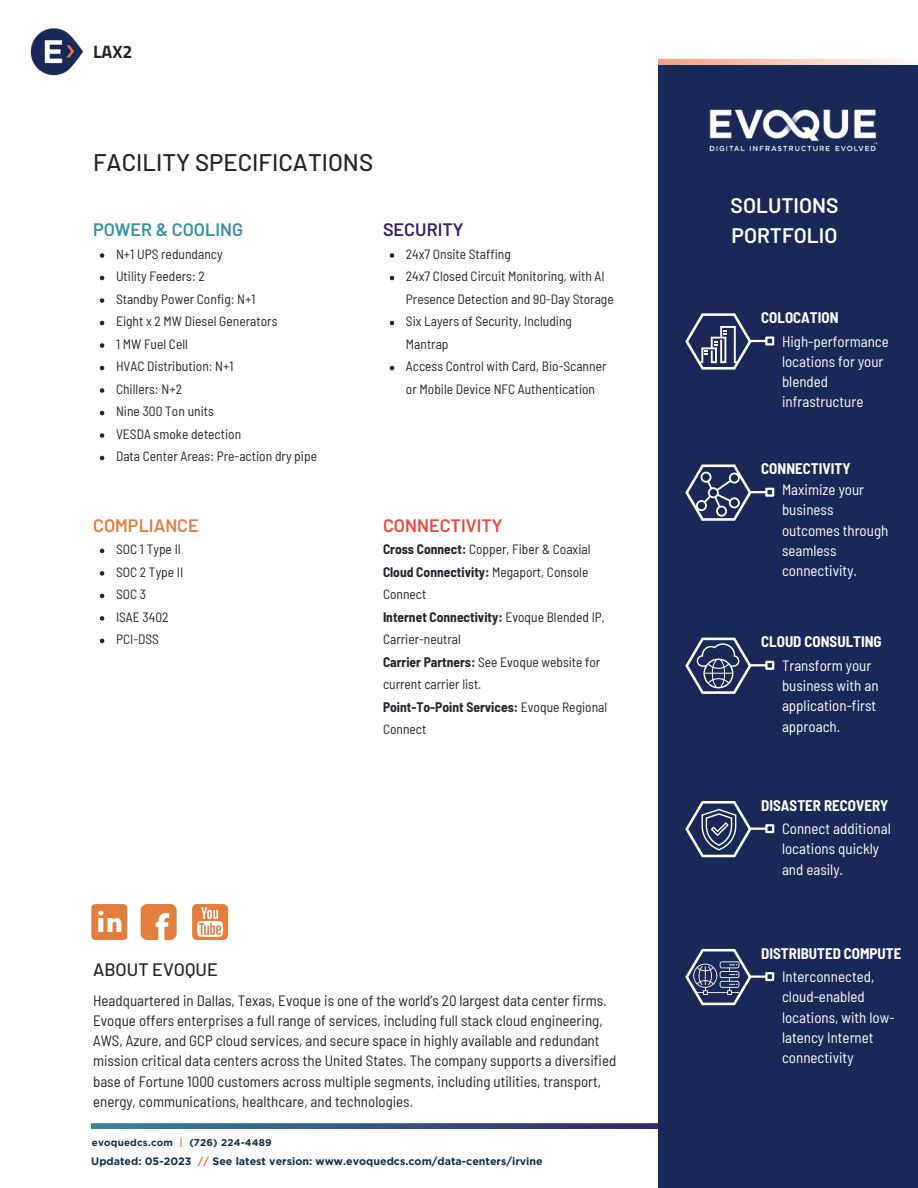
<style>
.page{position:relative;width:918px;height:1188px;background:#fff}
.page>*{position:absolute;margin:0;border:0;box-sizing:border-box;transform-origin:0 0}
.t1{font:500 24px "Barlow";color:#24272a}
.t2{font:600 21px/29.2px "Barlow";color:#fff}
.t3{font:600 18px "Barlow";color:#3892a3}
.t4{font:600 18px "Barlow";color:#f2463c}
.t5{font:500 18px "Barlow";color:#24272a}
.t6{font:600 18px "Barlow";color:#e47e3d}
.t7{font:600 18px "Barlow";color:#342169}
.t8{font:700 18px "Titillium Web";color:#24272a}
.t9{font:semi-condensed 15px/20.2px "Barlow";color:#24272a}
.t10{font:semi-condensed 15px/20.2px "Barlow";color:#fff}
.t11{font:700 semi-condensed 15px "Barlow";color:#fff}
.t12{font:semi-condensed 13.5px/22.5px "Barlow";color:#24272a}
.t13{font:700 semi-condensed 13.5px/22.5px "Barlow";color:#24272a}
.t14{font:700 10.65px "Gotham";color:#16304b}
.t15{font:700 9.9px "Gotham";letter-spacing:.02em;color:#16304b}
.s1{font-weight:700}
.s2{font-weight:400}
.s3{color:#e47e3d}
</style>
<div class="page">
<svg style="left:91px;top:1123px;width:567px;height:6px;background:#3c5a87"></svg>
<div style="left:658px;top:64px;width:260px;height:1124px;background:#192857"></div>
<img style="left:709px;top:109px;width:169px;height:43px">
<img style="left:30px;top:28px;width:54px;height:48px">
<svg style="left:658px;top:59px;width:250px;height:5px"></svg>
<div style="left:765px;top:336px;width:9px;height:10px;border:2px solid #fff"></div>
<div style="left:765px;top:488px;width:9px;height:9px;border:2px solid #fff"></div>
<div style="left:765px;top:661px;width:9px;height:9px;border:2px solid #fff"></div>
<div style="left:765px;top:824px;width:9px;height:9px;border:2px solid #fff"></div>
<hr style="left:750px;top:975px;width:15px;height:3px;background:#fff">
<div style="left:765px;top:972px;width:9px;height:9px;border:2px solid #fff"></div>
<svg style="left:685px;top:313px;width:80px;height:57px"></svg>
<svg style="left:685px;top:465px;width:80px;height:56px"></svg>
<svg style="left:685px;top:638px;width:80px;height:56px"></svg>
<svg style="left:685px;top:801px;width:80px;height:56px"></svg>
<svg style="left:685px;top:949px;width:67px;height:56px"></svg>
<svg style="left:100px;top:253px;width:4px;height:5px"></svg>
<svg style="left:100px;top:276px;width:4px;height:4px"></svg>
<svg style="left:100px;top:298px;width:4px;height:5px"></svg>
<svg style="left:100px;top:321px;width:4px;height:4px"></svg>
<svg style="left:100px;top:343px;width:4px;height:5px"></svg>
<svg style="left:100px;top:366px;width:4px;height:4px"></svg>
<svg style="left:100px;top:388px;width:4px;height:5px"></svg>
<svg style="left:100px;top:411px;width:4px;height:4px"></svg>
<svg style="left:100px;top:433px;width:4px;height:5px"></svg>
<svg style="left:100px;top:456px;width:4px;height:4px"></svg>
<svg style="left:390px;top:253px;width:4px;height:5px"></svg>
<svg style="left:390px;top:276px;width:4px;height:4px"></svg>
<svg style="left:390px;top:321px;width:4px;height:4px"></svg>
<svg style="left:390px;top:366px;width:4px;height:4px"></svg>
<svg style="left:100px;top:549px;width:4px;height:4px"></svg>
<svg style="left:100px;top:571px;width:4px;height:5px"></svg>
<svg style="left:100px;top:594px;width:4px;height:4px"></svg>
<svg style="left:100px;top:616px;width:4px;height:5px"></svg>
<svg style="left:100px;top:639px;width:4px;height:4px"></svg>
<svg style="left:141px;top:904px;width:36px;height:36px"></svg>
<svg style="left:91px;top:904px;width:36px;height:36px"></svg>
<div style="left:192px;top:904px;width:36px;height:36px;background:#e47e3d;border-radius:5px"></div>
<svg style="left:197px;top:907px;width:26px;height:30px"></svg>
<p class="t8" style="left:93px;top:38px;width:41px">LAX2</p>
<p class="t1" style="left:93px;top:147px;width:282px">FACILITY SPECIFICATIONS</p>
<p class="t3" style="left:93px;top:218px;width:151px">POWER &amp; COOLING</p>
<p class="t12" style="left:116px;top:242px;width:108px">N+1 UPS redundancy</p>
<p class="t12" style="left:116px;top:265px;width:90px">Utility Feeders: 2</p>
<p class="t12" style="left:116px;top:287px;width:141px">Standby Power Config: N+1</p>
<p class="t12" style="left:116px;top:310px;width:163px">Eight x 2 MW Diesel Generators</p>
<p class="t12" style="left:116px;top:332px;width:74px">1 MW Fuel Cell</p>
<p class="t12" style="left:116px;top:355px;width:119px">HVAC Distribution: N+1</p>
<p class="t12" style="left:116px;top:377px;width:68px">Chillers: N+2</p>
<p class="t12" style="left:116px;top:400px;width:99px">Nine 300 Ton units</p>
<p class="t12" style="left:116px;top:422px;width:127px">VESDA smoke detection</p>
<p class="t12" style="left:116px;top:445px;width:203px">Data Center Areas: Pre-action dry pipe</p>
<p class="t7" style="left:383px;top:218px;width:82px">SECURITY</p>
<p class="t12" style="left:406px;top:242px;width:106px">24x7 Onsite Staffing</p>
<p class="t12" style="left:406px;top:265px;width:209px">24x7 Closed Circuit Monitoring, with AI<br>Presence Detection and 90-Day Storage</p>
<p class="t12" style="left:406px;top:310px;width:168px">Six Layers of Security, Including<br>Mantrap</p>
<p class="t12" style="left:406px;top:355px;width:202px">Access Control with Card, Bio-Scanner or Mobile Device NFC Authentication</p>
<p class="t6" style="left:93px;top:514px;width:107px">COMPLIANCE</p>
<p class="t12" style="left:116px;top:538px;width:67px">SOC 1 Type II</p>
<p class="t12" style="left:116px;top:560px;width:69px">SOC 2 Type II</p>
<p class="t12" style="left:116px;top:583px;width:32px">SOC 3</p>
<p class="t12" style="left:116px;top:605px;width:54px">ISAE 3402</p>
<p class="t12" style="left:116px;top:628px;width:44px">PCI-DSS</p>
<p class="t4" style="left:383px;top:514px;width:121px">CONNECTIVITY</p>
<p class="t12" style="left:383px;top:538px;width:209px"><span class="s1">Cross Connect:</span> Copper, Fiber &amp; Coaxial</p>
<p class="t12" style="left:383px;top:560px;width:207px"><span class="s1">Cloud Connectivity:</span> Megaport, Console<br>Connect</p>
<p class="t12" style="left:383px;top:605px;width:223px"><span class="s1">Internet Connectivity:</span> Evoque Blended IP,<br>Carrier-neutral</p>
<p class="t12" style="left:383px;top:650px;width:219px"><span class="s1">Carrier Partners:</span> See Evoque website for current carrier list.</p>
<p class="t13" style="left:383px;top:695px;width:226px">Point-To-Point Services: <span class="s2">Evoque Regional<br>Connect</span></p>
<p class="t5" style="left:93px;top:958px;width:126px">ABOUT EVOQUE</p>
<p class="t9" style="left:93px;top:989px;width:525px">Headquartered in Dallas, Texas, Evoque is one of the world’s 20 largest data center firms.<br>Evoque offers enterprises a full range of services, including full stack cloud engineering, AWS, Azure, and GCP cloud services, and secure space in highly available and redundant mission critical data centers across the United States. The company supports a diversified base of Fortune 1000 customers across multiple segments, including utilities, transport, energy, communications, healthcare, and technologies.</p>
<p class="t15" style="left:92px;top:1138px;width:181px">evoquedcs.com <span class="s3">|</span> (726) 224-4489</p>
<p class="t14" style="left:91px;top:1156px;width:453px">Updated: 05-2023 <span class="s3">//</span> See latest version: www.evoquedcs.com/data-centers/irvine</p>
<p class="t2" style="left:731px;top:190px;width:109px">SOLUTIONS<br>PORTFOLIO</p>
<p class="t11" style="left:761px;top:308px;width:79px">COLOCATION</p>
<p class="t10" style="left:782px;top:330px;width:108px">High-performance locations for your blended infrastructure</p>
<p class="t11" style="left:761px;top:459px;width:91px">CONNECTIVITY</p>
<p class="t10" style="left:782px;top:479px;width:108px">Maximize your business outcomes through seamless connectivity.</p>
<p class="t11" style="left:761px;top:632px;width:122px">CLOUD CONSULTING</p>
<p class="t10" style="left:782px;top:655px;width:98px">Transform your business with an application-first approach.</p>
<p class="t11" style="left:761px;top:796px;width:129px">DISASTER RECOVERY</p>
<p class="t10" style="left:782px;top:818px;width:110px">Connect additional locations quickly and easily.</p>
<p class="t11" style="left:761px;top:944px;width:142px">DISTRIBUTED COMPUTE</p>
<p class="t10" style="left:782px;top:966px;width:114px">Interconnected, cloud-enabled locations, with low&shy;latency Internet connectivity</p>
</div>
